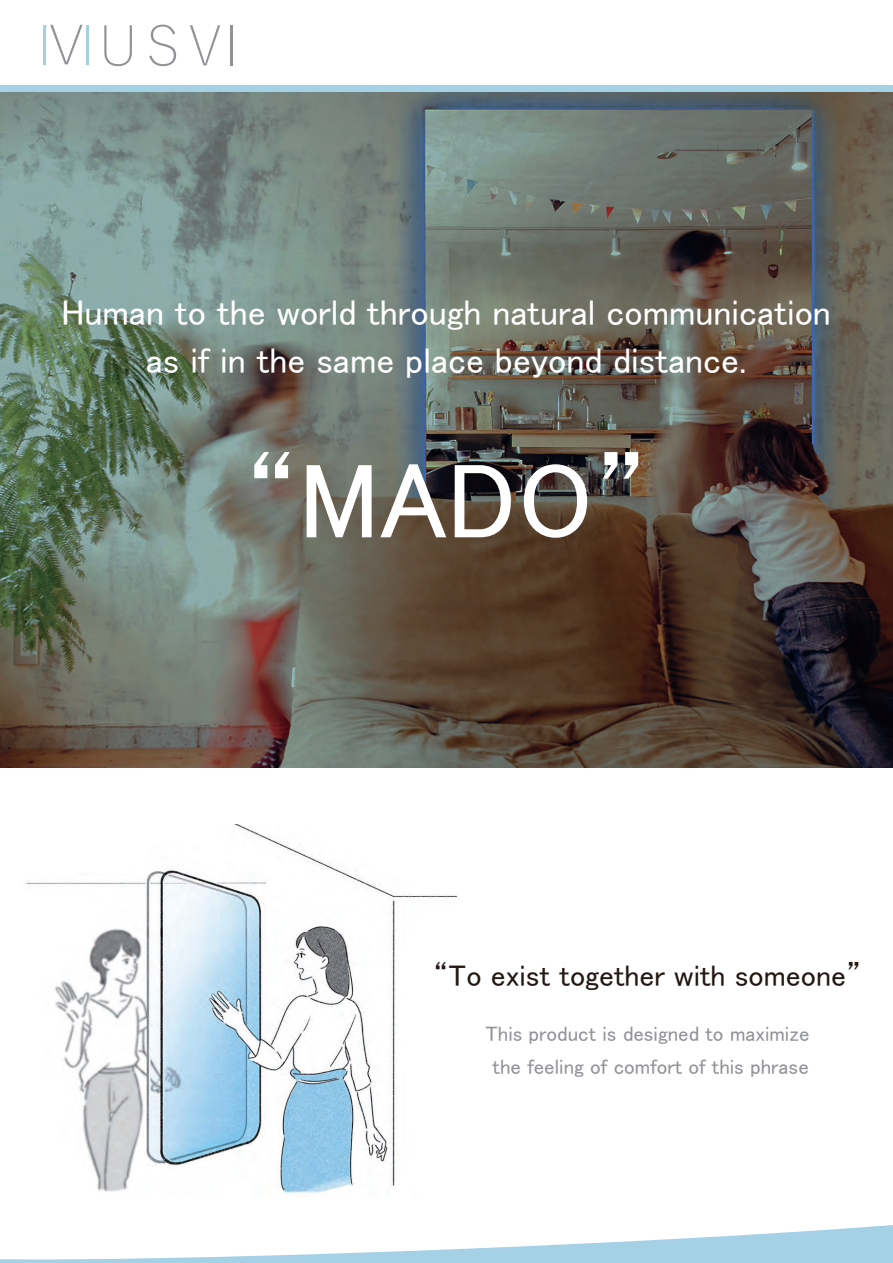
<style>
.page{position:relative;width:893px;height:1263px;background:#fff}
.page>*{position:absolute;margin:0;border:0;box-sizing:border-box;transform-origin:0 0}
.t1{font:108px "MS P Gothic";color:#fff}
.t2{font:36px/48px "MS P Gothic";color:#fff;text-align:center}
.t3{font:30px "MS P Gothic";color:#221713}
.t4{font:21px/33px "MS P Gothic";color:#909296;text-align:center}
</style>
<div class="page">
<img style="left:0;top:93px;width:893px;height:674px">
<div style="left:0;top:85px;width:893px;height:6px;background:#a5d1e6"></div>
<img style="left:26px;top:825px;width:431px;height:368px">
<svg style="left:0;top:1225px;width:893px;height:38px"></svg>
<svg style="left:104px;top:25px;width:28px;height:41px"></svg>
<svg style="left:149px;top:25px;width:27px;height:41px"></svg>
<svg style="left:190px;top:25px;width:30px;height:40px"></svg>
<hr style="left:231px;top:25px;width:2px;height:40px;background:#909296">
<svg style="left:46px;top:25px;width:41px;height:39px"></svg>
<hr style="left:87px;top:25px;width:2px;height:39px;background:#a6cfe2">
<hr style="left:44px;top:25px;width:2px;height:39px;background:#a5cee1">
<p class="t2" style="left:61px;top:288px;width:771px">Human to the world through natural communication as if in the same place beyond distance.</p>
<h1 class="t1" style="left:245px;top:446px;width:404px">“MADO”</h1>
<p class="t3" style="left:434px;top:960px;width:429px">“To exist together with someone”</p>
<p class="t4" style="left:485px;top:1017px;width:326px">This product is designed to maximize the feeling of comfort of this phrase</p>
</div>
